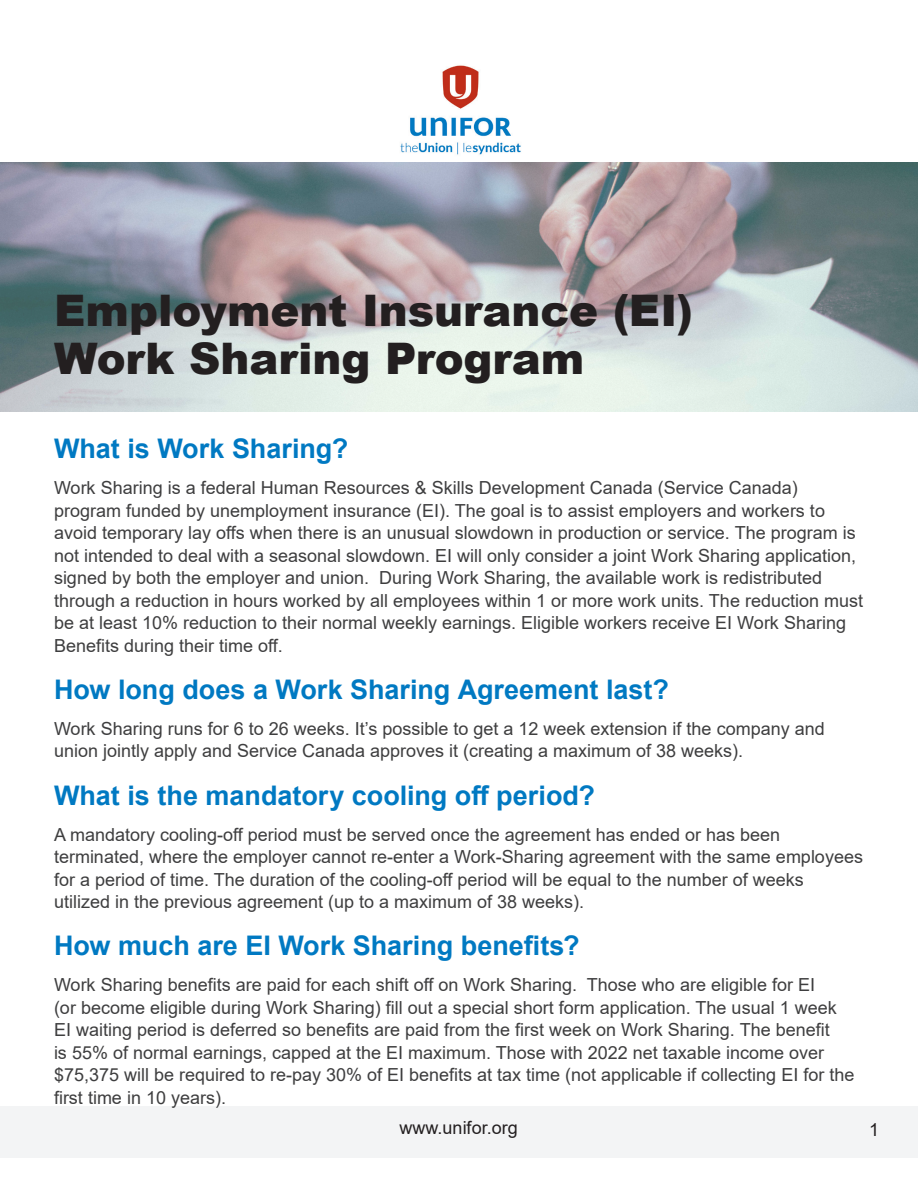
<style>
.page{position:relative;width:918px;height:1188px;background:#fff}
.page>*{position:absolute;margin:0;border:0;box-sizing:border-box;transform-origin:0 0}
.Header_Headline{font:900 43.5px/48px "Arial";color:#231f20}
.BODY_Headline{font:700 27px "Arial";color:#0079c2}
.Body_Text{font:18px/22.5px "Arial";color:#3e3e3f}
.t1{font:18px "Arial";color:#231f20}
</style>
<div class="page">
<div style="left:0;top:1107px;width:918px;height:51px;background:#f3f4f5"></div>
<img style="left:0;top:162px;width:918px;height:250px">
<img style="left:400px;top:65px;width:121px;height:90px">
<h1 class="Header_Headline" style="left:54px;top:285px;width:641px">Employment Insurance (EI)<br>Work Sharing Program</h1>
<p class="BODY_Headline" style="left:54px;top:430px;width:296px">What is Work Sharing?</p>
<p class="Body_Text" style="left:54px;top:476px;width:811px">Work Sharing is a federal Human Resources &amp; Skills Development Canada (Service Canada) program funded by unemployment insurance (EI). The goal is to assist employers and workers to avoid temporary lay offs when there is an unusual slowdown in production or service. The program is not intended to deal with a seasonal slowdown. EI will only consider a joint Work Sharing application, signed by both the employer and union. During Work Sharing, the available work is redistributed through a reduction in hours worked by all employees within 1 or more work units. The reduction must be at least 10% reduction to their normal weekly earnings. Eligible workers receive EI Work Sharing Benefits during their time off.</p>
<p class="BODY_Headline" style="left:54px;top:670px;width:617px">How long does a Work Sharing Agreement last?</p>
<p class="Body_Text" style="left:54px;top:717px;width:772px">Work Sharing runs for 6 to 26 weeks. It’s possible to get a 12 week extension if the company and union jointly apply and Service Canada approves it (creating a maximum of 38 weeks).</p>
<p class="BODY_Headline" style="left:54px;top:776px;width:542px">What is the mandatory cooling off period?</p>
<p class="Body_Text" style="left:54px;top:823px;width:811px">A mandatory cooling-off period must be served once the agreement has ended or has been terminated, where the employer cannot re-enter a Work-Sharing agreement with the same employees for a period of time. The duration of the cooling-off period will be equal to the number of weeks utilized in the previous agreement (up to a maximum of 38 weeks).</p>
<p class="BODY_Headline" style="left:54px;top:927px;width:527px">How much are EI Work Sharing benefits?</p>
<p class="Body_Text" style="left:54px;top:974px;width:802px">Work Sharing benefits are paid for each shift off on Work Sharing. Those who are eligible for EI<br>(or become eligible during Work Sharing) fill out a special short form application. The usual 1 week EI waiting period is deferred so benefits are paid from the first week on Work Sharing. The benefit<br>is 55% of normal earnings, capped at the EI maximum. Those with 2022 net taxable income over $75,375 will be required to re-pay 30% of EI benefits at tax time (not applicable if collecting EI for the first time in 10 years).</p>
<p class="t1" style="left:400px;top:1116px;width:120px">www.unifor.org</p>
<p class="t1" style="left:869px;top:1117px;width:12px">1</p>
</div>
